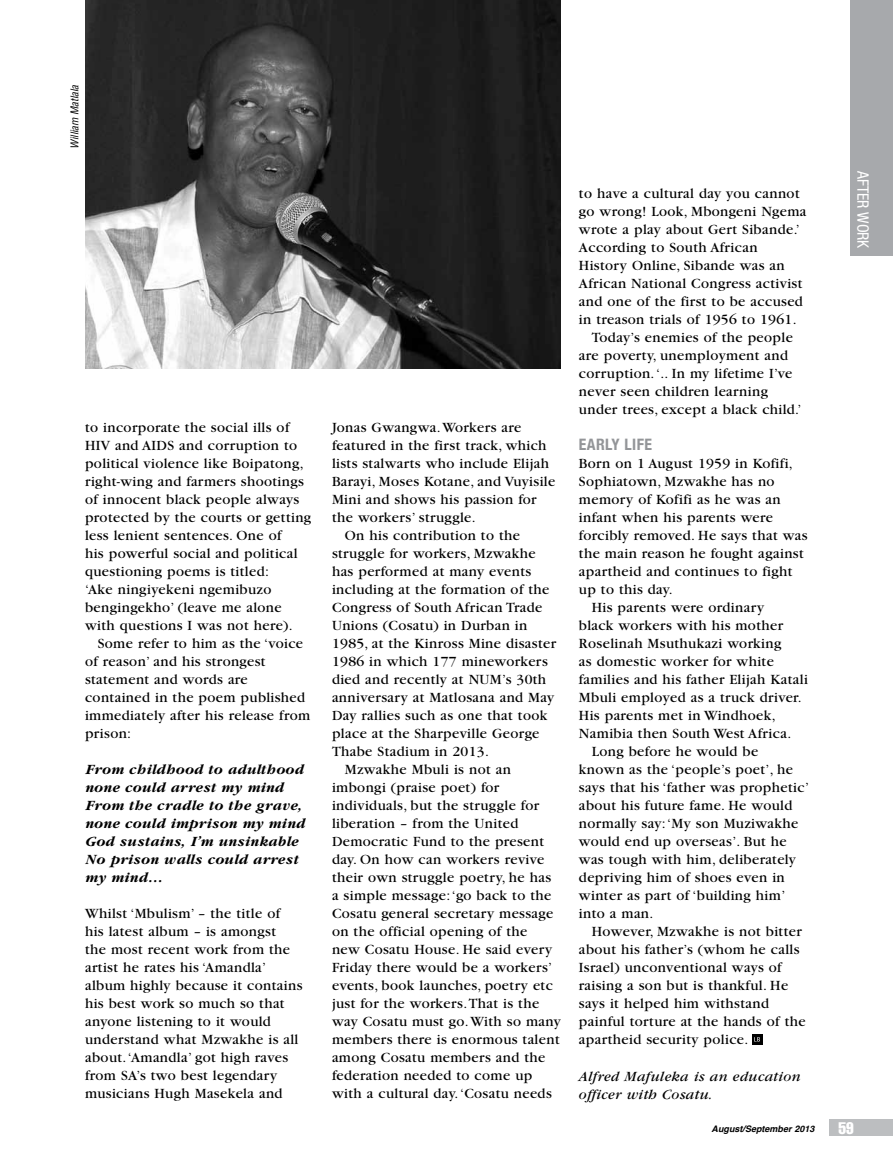
<style>
.page{position:relative;width:893px;height:1170px;background:#fff}
.page>*{position:absolute;margin:0;border:0;box-sizing:border-box;transform-origin:0 0}
.t1{font:extra-condensed 16.5px "Helvetica";color:#fff}
.t2{font:condensed 15.75px "Helvetica Neue";color:#fff}
.t3{font:700 condensed 15.75px "Helvetica Neue";letter-spacing:.025em;color:#939598}
.t4{font:14.7px/18px "Garamond";letter-spacing:.025em;color:#000}
.t5{font:italic 700 14.7px/18px "Garamond";letter-spacing:.025em;color:#000}
.t6{font:italic 14.7px/18px "Garamond";letter-spacing:.025em;color:#000}
.t7{font:italic condensed 10.5px "Helvetica";color:#000}
.t8{font:italic 700 9px "Helvetica";color:#000}
</style>
<div class="page">
<div style="left:850px;top:0;width:43px;height:255px;background:#a7a9ac"></div>
<div style="left:829px;top:1118px;width:64px;height:17px;background:#bcbec0"></div>
<div style="left:752px;top:1033px;width:10px;height:11px;background:#000"></div>
<svg style="left:754px;top:1037px;width:6px;height:4px"></svg>
<img style="left:85px;top:0;width:476px;height:368px">
<p class="t7" style="left:68px;top:149px;width:65px;rotate:-90deg">William Matlala</p>
<p class="t4" style="left:85px;top:419px;width:228px">to incorporate the social ills of<br>HIV and AIDS and corruption to political violence like Boipatong, right-wing and farmers shootings of innocent black people always protected by the courts or getting less lenient sentences. One of<br>his powerful social and political questioning poems is titled:<br>‘Ake ningiyekeni ngemibuzo bengingekho’ (leave me alone with questions I was not here).</p>
<p class="t4" style="left:85px;top:635px;width:227px;text-indent:13px">Some refer to him as the ‘voice of reason’ and his strongest statement and words are contained in the poem published immediately after his release from prison:</p>
<p class="t5" style="left:85px;top:760px;width:221px">From childhood to adulthood none could arrest my mind<br>From the cradle to the grave, none could imprison my mind<br>God sustains, I’m unsinkable<br>No prison walls could arrest my mind…</p>
<p class="t4" style="left:85px;top:904px;width:219px">Whilst ‘Mbulism’ – the title of his latest album – is amongst<br>the most recent work from the artist he rates his ‘Amandla’ album highly because it contains his best work so much so that anyone listening to it would understand what Mzwakhe is all about. ‘Amandla’ got high raves from SA’s two best legendary musicians Hugh Masekela and</p>
<p class="t4" style="left:332px;top:418px;width:191px">Jonas Gwangwa. Workers are</p>
<p class="t4" style="left:332px;top:436px;width:216px">featured in the first track, which</p>
<p class="t4" style="left:332px;top:454px;width:219px">lists stalwarts who include Elijah</p>
<p class="t4" style="left:332px;top:472px;width:225px">Barayi, Moses Kotane, and Vuyisile</p>
<p class="t4" style="left:332px;top:490px;width:206px">Mini and shows his passion for</p>
<p class="t4" style="left:332px;top:508px;width:145px">the workers’ struggle.</p>
<p class="t4" style="left:345px;top:526px;width:177px">On his contribution to the</p>
<p class="t4" style="left:332px;top:544px;width:205px">struggle for workers, Mzwakhe</p>
<p class="t4" style="left:332px;top:562px;width:201px">has performed at many events</p>
<p class="t4" style="left:332px;top:580px;width:219px">including at the formation of the</p>
<p class="t4" style="left:332px;top:598px;width:212px">Congress of South African Trade</p>
<p class="t4" style="left:332px;top:616px;width:197px">Unions (Cosatu) in Durban in</p>
<p class="t4" style="left:332px;top:634px;width:226px">1985, at the Kinross Mine disaster</p>
<p class="t4" style="left:332px;top:652px;width:217px">1986 in which 177 mineworkers</p>
<p class="t4" style="left:332px;top:670px;width:216px">died and recently at NUM’s 30th</p>
<p class="t4" style="left:332px;top:688px;width:224px">anniversary at Matlosana and May</p>
<p class="t4" style="left:332px;top:706px;width:217px">Day rallies such as one that took</p>
<p class="t4" style="left:332px;top:724px;width:209px">place at the Sharpeville George</p>
<p class="t4" style="left:332px;top:742px;width:158px">Thabe Stadium in 2013.</p>
<p class="t4" style="left:345px;top:760px;width:168px">Mzwakhe Mbuli is not an</p>
<p class="t4" style="left:332px;top:778px;width:169px">imbongi (praise poet) for</p>
<p class="t4" style="left:332px;top:796px;width:209px">individuals, but the struggle for</p>
<p class="t4" style="left:332px;top:814px;width:188px">liberation – from the United</p>
<p class="t4" style="left:332px;top:832px;width:214px">Democratic Fund to the present</p>
<p class="t4" style="left:332px;top:850px;width:214px">day. On how can workers revive</p>
<p class="t4" style="left:332px;top:868px;width:221px">their own struggle poetry, he has</p>
<p class="t4" style="left:332px;top:886px;width:221px">a simple message: ‘go back to the</p>
<p class="t4" style="left:332px;top:904px;width:223px">Cosatu general secretary message</p>
<p class="t4" style="left:332px;top:922px;width:197px">on the official opening of the</p>
<p class="t4" style="left:332px;top:940px;width:222px">new Cosatu House. He said every</p>
<p class="t4" style="left:332px;top:958px;width:222px">Friday there would be a workers’</p>
<p class="t4" style="left:332px;top:976px;width:222px">events, book launches, poetry etc</p>
<p class="t4" style="left:332px;top:994px;width:209px">just for the workers. That is the</p>
<p class="t4" style="left:332px;top:1012px;width:230px">way Cosatu must go. With so many</p>
<p class="t4" style="left:332px;top:1030px;width:229px">members there is enormous talent</p>
<p class="t4" style="left:332px;top:1048px;width:215px">among Cosatu members and the</p>
<p class="t4" style="left:332px;top:1066px;width:202px">federation needed to come up</p>
<p class="t4" style="left:332px;top:1084px;width:221px">with a cultural day. ‘Cosatu needs</p>
<p class="t4" style="left:579px;top:184px;width:222px">to have a cultural day you cannot</p>
<p class="t4" style="left:579px;top:202px;width:229px">go wrong! Look, Mbongeni Ngema</p>
<p class="t4" style="left:579px;top:220px;width:222px">wrote a play about Gert Sibande.’</p>
<p class="t4" style="left:579px;top:238px;width:180px">According to South African</p>
<p class="t4" style="left:579px;top:256px;width:207px">History Online, Sibande was an</p>
<p class="t4" style="left:579px;top:274px;width:225px">African National Congress activist</p>
<p class="t4" style="left:579px;top:292px;width:225px">and one of the first to be accused</p>
<p class="t4" style="left:579px;top:310px;width:219px">in treason trials of 1956 to 1961.</p>
<p class="t4" style="left:592px;top:328px;width:203px">Today’s enemies of the people</p>
<p class="t4" style="left:579px;top:346px;width:211px">are poverty, unemployment and</p>
<p class="t4" style="left:579px;top:364px;width:215px">corruption. ‘.. In my lifetime I’ve</p>
<p class="t4" style="left:579px;top:382px;width:191px">never seen children learning</p>
<p class="t4" style="left:579px;top:400px;width:224px">under trees, except a black child.’</p>
<p class="t3" style="left:579px;top:435px;width:75px">EARLY LIFE</p>
<p class="t4" style="left:579px;top:455px;width:215px">Born on 1 August 1959 in Kofifi,</p>
<p class="t4" style="left:579px;top:473px;width:197px">Sophiatown, Mzwakhe has no</p>
<p class="t4" style="left:579px;top:491px;width:203px">memory of Kofifi as he was an</p>
<p class="t4" style="left:579px;top:509px;width:196px">infant when his parents were</p>
<p class="t4" style="left:579px;top:527px;width:230px">forcibly removed. He says that was</p>
<p class="t4" style="left:579px;top:545px;width:226px">the main reason he fought against</p>
<p class="t4" style="left:579px;top:563px;width:215px">apartheid and continues to fight</p>
<p class="t4" style="left:579px;top:581px;width:95px">up to this day.</p>
<p class="t4" style="left:592px;top:599px;width:174px">His parents were ordinary</p>
<p class="t4" style="left:579px;top:617px;width:206px">black workers with his mother</p>
<p class="t4" style="left:579px;top:635px;width:204px">Roselinah Msuthukazi working</p>
<p class="t4" style="left:579px;top:653px;width:196px">as domestic worker for white</p>
<p class="t4" style="left:579px;top:671px;width:230px">families and his father Elijah Katali</p>
<p class="t4" style="left:579px;top:689px;width:224px">Mbuli employed as a truck driver.</p>
<p class="t4" style="left:579px;top:706px;width:198px">His parents met in Windhoek,</p>
<p class="t4" style="left:579px;top:724px;width:214px">Namibia then South West Africa.</p>
<p class="t4" style="left:592px;top:742px;width:168px">Long before he would be</p>
<p class="t4" style="left:579px;top:760px;width:215px">known as the ‘people’s poet’, he</p>
<p class="t4" style="left:579px;top:778px;width:232px">says that his ‘father was prophetic’</p>
<p class="t4" style="left:579px;top:796px;width:215px">about his future fame. He would</p>
<p class="t4" style="left:579px;top:814px;width:221px">normally say: ‘My son Muziwakhe</p>
<p class="t4" style="left:579px;top:832px;width:209px">would end up overseas’. But he</p>
<p class="t4" style="left:579px;top:850px;width:218px">was tough with him, deliberately</p>
<p class="t4" style="left:579px;top:868px;width:207px">depriving him of shoes even in</p>
<p class="t4" style="left:579px;top:886px;width:208px">winter as part of ‘building him’</p>
<p class="t4" style="left:579px;top:904px;width:76px">into a man.</p>
<p class="t4" style="left:592px;top:922px;width:212px">However, Mzwakhe is not bitter</p>
<p class="t4" style="left:579px;top:940px;width:222px">about his father’s (whom he calls</p>
<p class="t4" style="left:579px;top:958px;width:204px">Israel) unconventional ways of</p>
<p class="t4" style="left:579px;top:976px;width:211px">raising a son but is thankful. He</p>
<p class="t4" style="left:579px;top:994px;width:192px">says it helped him withstand</p>
<p class="t4" style="left:579px;top:1012px;width:228px">painful torture at the hands of the</p>
<p class="t4" style="left:579px;top:1030px;width:171px">apartheid security police.</p>
<p class="t6" style="left:579px;top:1067px;width:223px">Alfred Mafuleka is an education officer with Cosatu.</p>
<p class="t2" style="left:872px;top:171px;width:79px;rotate:90deg">AFTER WORK</p>
<p class="t8" style="left:712px;top:1121px;width:104px">August/September 2013</p>
<p class="t1" style="left:838px;top:1117px;width:17px">59</p>
</div>
